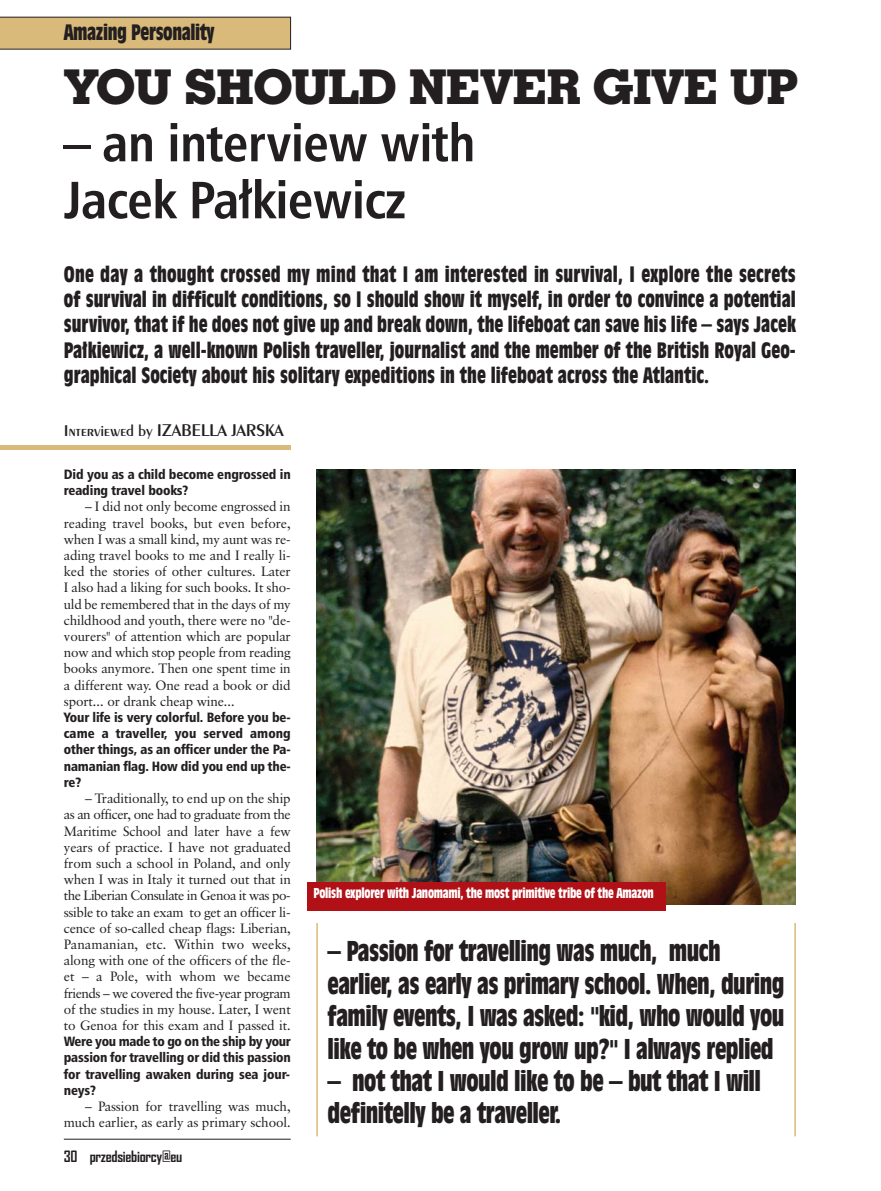
<style>
.page{position:relative;width:881px;height:1191px;background:#fff}
.page>*{position:absolute;margin:0;border:0;box-sizing:border-box;transform-origin:0 0}
.t1{font:700 52.5px/57px "Humnst 777 Cn EU";letter-spacing:-.01em;color:#231f20}
.t2{font:48px "Geo Slab 703 X Bd EU";letter-spacing:-.01em;color:#231f20}
.t3{font:27px/32.4px "Incised 901 Bd Cn EU";letter-spacing:-.02em;color:#231f20}
.t4{font:21px/25.2px "Incised 901 Bd Cn EU";color:#231f20;text-align:justify}
.t5{font:21px "Incised 901 Bd Cn EU";letter-spacing:-.02em;color:#231f20}
.t6{font:18px "Exotc 350 Dm Bd EU";letter-spacing:-.02em;color:#231f20}
.t7{font:700 15px "Agency FB";letter-spacing:-.02em;color:#231f20}
.t8{font:13.5px/16.2px "Classical Garamond TL";letter-spacing:-.01em;color:#231f20;text-align:justify}
.t9{font:13.5px/16.2px "Humnst 777 Blk Cn EU";letter-spacing:-.01em;color:#231f20;text-align:justify}
.t10{font:13.5px "Incised 901 Bd Cn EU";letter-spacing:-.02em;color:#fff}
.s1{font-size:16.5px}
</style>
<div class="page">
<div style="left:0;top:17px;width:290px;height:32px;background:#daba7a"></div>
<hr style="left:64px;top:1139px;width:226px;height:1px;background:#231f20">
<div style="left:0;top:445px;width:290px;height:5px;background:#daba7a"></div>
<hr style="left:794px;top:923px;width:1px;height:213px;background:#daba7a">
<hr style="left:316px;top:923px;width:2px;height:213px;background:#daba7a">
<img style="left:316px;top:470px;width:479px;height:434px">
<div style="left:307px;top:882px;width:358px;height:28px;background:#b01016"></div>
<h3 class="t5" style="left:64px;top:23px;width:152px">Amazing Personality</h3>
<h2 class="t2" style="left:64px;top:57px;width:735px">YOU SHOULD NEVER GIVE UP</h2>
<h1 class="t1" style="left:64px;top:119px;width:413px">– an interview with<br>Jacek Pałkiewicz</h1>
<p class="t4" style="left:64px;top:263px;width:733px">One day a thought crossed my mind that I am interested in survival, I explore the secrets of survival in difficult conditions, so I should show it myself, in order to convince a potential survivor, that if he does not give up and break down, the lifeboat can save his life – says Jacek Pałkiewicz, a well-known Polish traveller, journalist and the member of the British Royal Geo&shy;graphical Society about his solitary expeditions in the lifeboat across the Atlantic.</p>
<h3 class="t6" style="left:64px;top:419px;width:221px"><span class="s1">Interviewed by</span> IZABELLA JARSKA</h3>
<p class="t9" style="left:64px;top:467px;width:228px">Did you as a child become engrossed in reading travel books?</p>
<p class="t8" style="left:64px;top:500px;width:228px;text-indent:21px">– I did not only become engrossed in reading travel books, but even before, when I was a small kind, my aunt was re&shy;ading travel books to me and I really li&shy;ked the stories of other cultures. Later I also had a liking for such books. It sho&shy;uld be remembered that in the days of my childhood and youth, there were no "de&shy;vourers" of attention which are popular now and which stop people from reading books anymore. Then one spent time in a different way. One read a book or did sport... or drank cheap wine...</p>
<p class="t9" style="left:64px;top:710px;width:228px">Your life is very colorful. Before you be&shy;came a traveller, you served among other things, as an officer under the Pa&shy;namanian flag. How did you end up the&shy;re?</p>
<p class="t8" style="left:64px;top:791px;width:228px;text-indent:21px">– Traditionally, to end up on the ship as an officer, one had to graduate from the Maritime School and later have a few years of practice. I have not graduated from such a school in Poland, and only when I was in Italy it turned out that in the Liberian Consulate in Genoa it was po&shy;ssible to take an exam to get an officer li&shy;cence of so-called cheap flags: Liberian, Panamanian, etc. Within two weeks, along with one of the officers of the fle&shy;et – a Pole, with whom we became friends – we covered the five-year program of the studies in my house. Later, I went to Genoa for this exam and I passed it.</p>
<p class="t9" style="left:64px;top:1034px;width:228px">Were you made to go on the ship by your passion for travelling or did this passion for travelling awaken during sea jour&shy;neys?</p>
<p class="t8" style="left:64px;top:1099px;width:228px;text-align:right">– Passion for travelling was much, much earlier, as early as primary school.</p>
<p class="t7" style="left:64px;top:1148px;width:120px">30 przedsiebiorcy@eu</p>
<p class="t10" style="left:313px;top:888px;width:342px">Polish explorer with Janomami, the most primitive tribe of the Amazon</p>
<h3 class="t3" style="left:327px;top:937px;width:458px">– Passion for travelling was much, much earlier, as early as primary school. When, during family events, I was asked: "kid, who would you like to be when you grow up?" I always replied</h3>
<h3 class="t3" style="left:327px;top:1066px;width:435px">– not that I would like to be – but that I will definitelly be a traveller.</h3>
</div>
